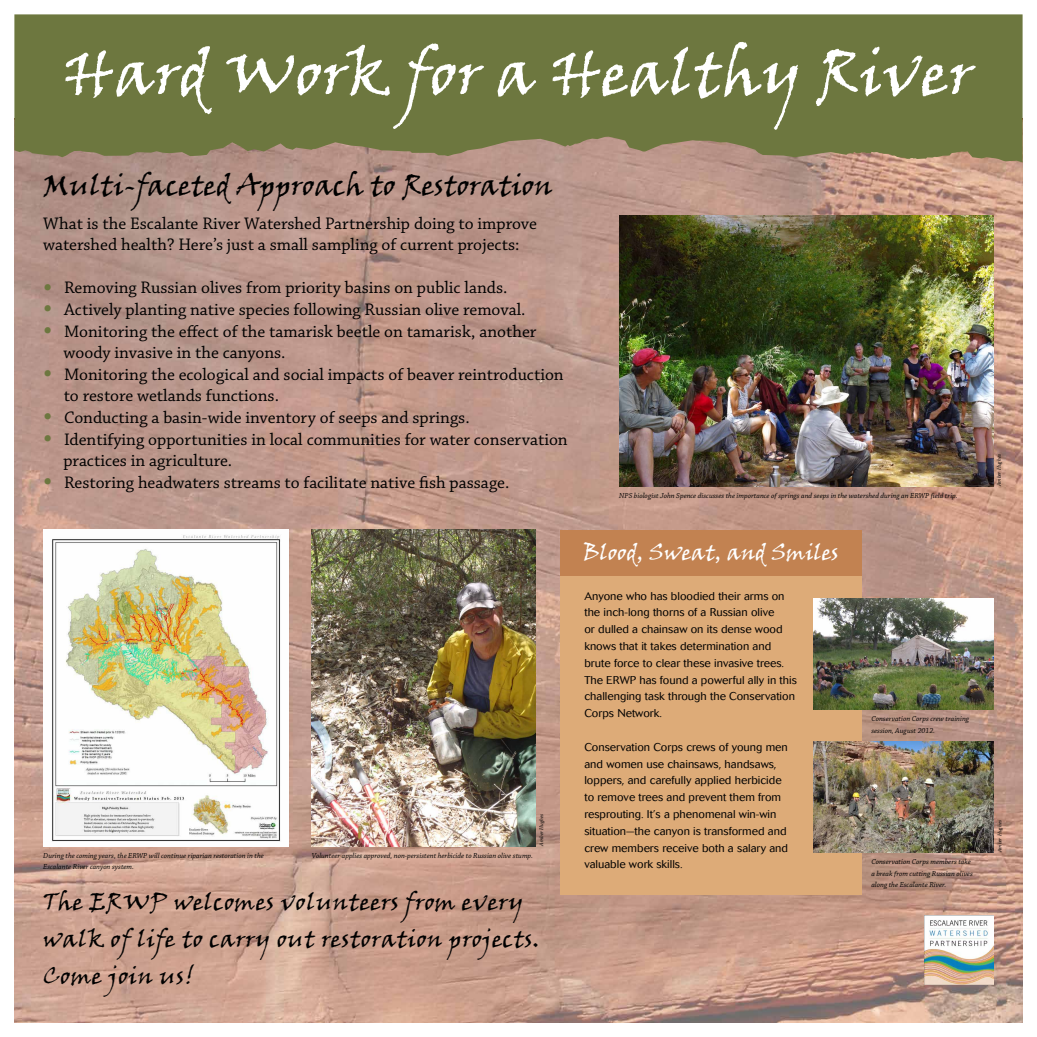
<style>
.page{position:relative;width:1037px;height:1037px;background:#fff}
.page>*{position:absolute;margin:0;border:0;box-sizing:border-box;transform-origin:0 0}
.t1{font:62.8px "Viner Hand ITC";color:#fff}
.t2{font:28.8px "Viner Hand ITC";color:#000}
.t3{font:23.6px/36.8px "Viner Hand ITC";letter-spacing:.02em;color:#000}
.t4{font:22px "Viner Hand ITC";color:#fff}
.t5{font:17.6px/21.6px "Chaparral Pro";color:#000}
.t6{font:300 11.2px/16.8px "Cosmos";color:#000}
.t7{font:italic 7.6px/11.6px "Chaparral Pro";color:#000}
.t8{font:italic 5.6px "Chaparral Pro";color:#000}
.s1{font-size:30px;color:#6d773f}
</style>
<div class="page">
<img style="left:14px;top:162px;width:1008px;height:860px">
<svg style="left:14px;top:14px;width:1008px;height:148px;background:#737945"></svg>
<img style="left:619px;top:216px;width:375px;height:270px">
<div style="left:560px;top:573px;width:301px;height:322px;background:#ddab78"></div>
<div style="left:560px;top:530px;width:301px;height:45px;background:#c28251"></div>
<img style="left:814px;top:599px;width:180px;height:111px">
<img style="left:312px;top:529px;width:223px;height:317px">
<img style="left:43px;top:529px;width:245px;height:317px">
<img style="left:924px;top:915px;width:70px;height:70px">
<img style="left:814px;top:741px;width:180px;height:111px">
<h1 class="t1" style="left:63px;top:34px;width:911px">Hard Work for a Healthy River</h1>
<h2 class="t2" style="left:43px;top:167px;width:511px">Multi-faceted Approach to Restoration</h2>
<p class="t5" style="left:43px;top:213px;width:495px">What is the Escalante River Watershed Partnership doing to improve watershed health? Here’s just a small sampling of current projects:</p>
<p class="t5" style="left:43px;top:278px;width:466px"><span class="s1">•</span> Removing Russian olives from priority basins on public lands.</p>
<p class="t5" style="left:43px;top:299px;width:484px"><span class="s1">•</span> Actively planting native species following Russian olive removal.</p>
<p class="t5" style="left:64px;top:321px;width:474px;text-indent:-20px"><span class="s1">•</span> Monitoring the effect of the tamarisk beetle on tamarisk, another woody invasive in the canyons.</p>
<p class="t5" style="left:64px;top:364px;width:501px;text-indent:-21px"><span class="s1">•</span> Monitoring the ecological and social impacts of beaver reintroduction to restore wetlands functions.</p>
<p class="t5" style="left:43px;top:407px;width:428px"><span class="s1">•</span> Conducting a basin-wide inventory of seeps and springs.</p>
<p class="t5" style="left:63px;top:429px;width:506px;text-indent:-20px"><span class="s1">•</span> Identifying opportunities in local communities for water conservation practices in agriculture.</p>
<p class="t5" style="left:43px;top:472px;width:468px"><span class="s1">•</span> Restoring headwaters streams to facilitate native fish passage.</p>
<p class="t7" style="left:619px;top:490px;width:340px">NPS biologist John Spence discusses the importance of springs and seeps in the watershed during an ERWP field trip.</p>
<p class="t8" style="left:538px;top:845px;width:33px;rotate:-90deg">Amber Hughes</p>
<p class="t7" style="left:43px;top:850px;width:222px">During the coming years, the ERWP will continue riparian restoration in the</p>
<p class="t7" style="left:312px;top:850px;width:222px">Volunteer applies approved, non-persistent herbicide to Russian olive stump.</p>
<p class="t7" style="left:43px;top:861px;width:92px">Escalante River canyon system.</p>
<h3 class="t3" style="left:43px;top:882px;width:498px">The ERWP welcomes volunteers from every walk of life to carry out restoration projects.<br>Come join us!</h3>
<p class="t4" style="left:583px;top:539px;width:257px">Blood, Sweat, and Smiles</p>
<p class="t6" style="left:584px;top:587px;width:214px">Anyone who has bloodied their arms on the inch-long thorns of a Russian olive<br>or dulled a chainsaw on its dense wood knows that it takes determination and brute force to clear these invasive trees.<br>The ERWP has found a powerful ally in this challenging task through the Conservation Corps Network.</p>
<p class="t6" style="left:584px;top:739px;width:205px">Conservation Corps crews of young men and women use chainsaws, handsaws, loppers, and carefully applied herbicide to remove trees and prevent them from resprouting. It’s a phenomenal win-win situation—the canyon is transformed and crew members receive both a salary and valuable work skills.</p>
<p class="t7" style="left:871px;top:713px;width:99px">Conservation Corps crew training session, August 2012.</p>
<p class="t7" style="left:871px;top:856px;width:103px">Conservation Corps members take a break from cutting Russian olives along the Escalante River.</p>
<p class="t8" style="left:996px;top:486px;width:33px;rotate:-90deg">Amber Hughes</p>
<p class="t8" style="left:996px;top:852px;width:33px;rotate:-90deg">Amber Hughes</p>
</div>
